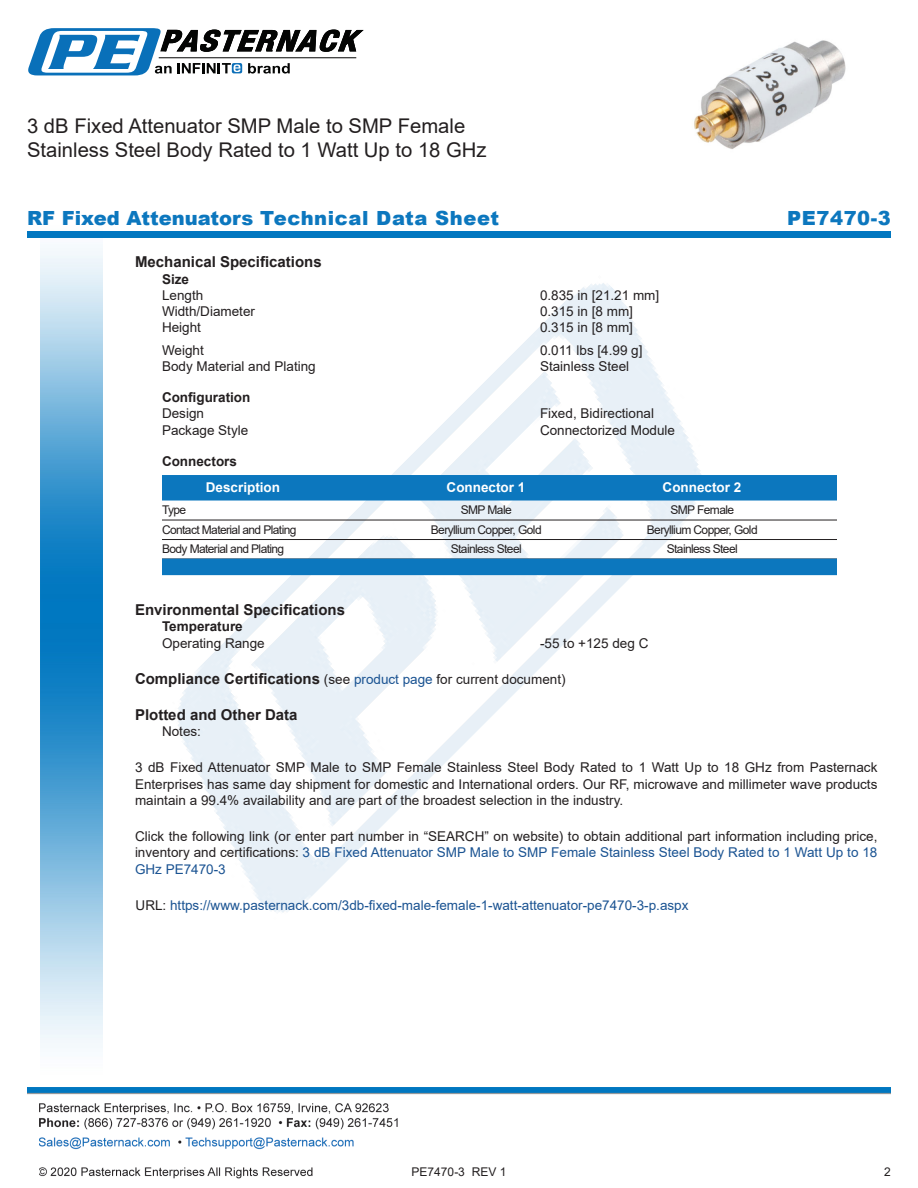
<style>
.page{position:relative;width:918px;height:1188px;background:#fff}
.page>*{position:absolute;margin:0;border:0;box-sizing:border-box;transform-origin:0 0}
.Web_Description_Para{font:20.25px/24.3px "Arial";color:#231f20}
.t1{font:900 19.5px "Arial";letter-spacing:.005em;color:#0c77be}
.t2{font:900 19.5px "Arial";letter-spacing:.025em;color:#0c77be}
.Head1_for_Compliance{font:700 15px "Arial";color:#231f20}
.Head1{font:700 15px "Arial";color:#231f20}
.Web_Description_Para-2{font:13.5px/16.2px "Arial";color:#231f20;text-align:justify}
.Specs_Para{font:13.5px "Arial";color:#231f20}
.Web_Description_Para-3{font:13.5px "Arial";color:#1a5392}
.Table_Header_Connect{font:700 13.5px "Arial";color:#fff}
.Head2{font:700 13.5px "Arial";color:#231f20}
.Head2_after_Head1{font:700 13.5px "Arial";color:#231f20}
.Table_Body_Connector{font:12px "Arial";letter-spacing:-.05em;color:#231f20}
.Table_Body_Connector-2{font:12px "Arial";color:#231f20}
.s1{font-weight:400;font-size:13.5px}
.s2{font-weight:400;font-size:13.5px;color:#1a5392}
.s3{color:#1a5392}
.s4{color:#231f20}
</style>
<div class="page">
<img style="left:39px;top:1103px;width:359px;height:76px">
<img style="left:102px;top:248px;width:719px;height:722px">
<img style="left:27px;top:1088px;width:864px;height:7px">
<img style="left:40px;top:237px;width:62px;height:811px">
<div style="left:27px;top:231px;width:864px;height:6px;background:#0177c0"></div>
<svg style="left:28px;top:28px;width:336px;height:47px"></svg>
<div style="left:162px;top:475px;width:675px;height:26px;background:#0c77be"></div>
<hr style="left:162px;top:520px;width:675px;height:1px;background:#231f20">
<hr style="left:162px;top:539px;width:675px;height:1px;background:#231f20">
<div style="left:162px;top:559px;width:675px;height:16px;background:#0c77be"></div>
<img style="left:694px;top:40px;width:152px;height:109px">
<h1 class="Web_Description_Para" style="left:27px;top:114px;width:461px">3 dB Fixed Attenuator SMP Male to SMP Female<br>Stainless Steel Body Rated to 1 Watt Up to 18 GHz</h1>
<p class="t1" style="left:27px;top:204px;width:474px">RF Fixed Attenuators Technical Data Sheet</p>
<p class="t2" style="left:787px;top:204px;width:105px">PE7470-3</p>
<p class="Head1" style="left:135px;top:252px;width:188px">Mechanical Specifications</p>
<p class="Head2_after_Head1" style="left:162px;top:269px;width:29px">Size</p>
<p class="Specs_Para" style="left:162px;top:286px;width:43px">Length</p>
<p class="Specs_Para" style="left:540px;top:286px;width:121px">0.835 in [21.21 mm]</p>
<p class="Specs_Para" style="left:162px;top:302px;width:95px">Width/Diameter</p>
<p class="Specs_Para" style="left:540px;top:302px;width:95px">0.315 in [8 mm]</p>
<p class="Specs_Para" style="left:162px;top:318px;width:41px">Height</p>
<p class="Specs_Para" style="left:540px;top:318px;width:95px">0.315 in [8 mm]</p>
<p class="Specs_Para" style="left:162px;top:341px;width:43px">Weight</p>
<p class="Specs_Para" style="left:540px;top:341px;width:104px">0.011 lbs [4.99 g]</p>
<p class="Specs_Para" style="left:162px;top:357px;width:155px">Body Material and Plating</p>
<p class="Specs_Para" style="left:540px;top:357px;width:91px">Stainless Steel</p>
<p class="Head2" style="left:162px;top:388px;width:90px">Configuration</p>
<p class="Specs_Para" style="left:162px;top:404px;width:44px">Design</p>
<p class="Specs_Para" style="left:540px;top:404px;width:116px">Fixed, Bidirectional</p>
<p class="Specs_Para" style="left:162px;top:420px;width:88px">Package Style</p>
<p class="Specs_Para" style="left:540px;top:420px;width:137px">Connectorized Module</p>
<p class="Head2" style="left:162px;top:451px;width:77px">Connectors</p>
<p class="Table_Header_Connect" style="left:206px;top:478px;width:76px">Description</p>
<p class="Table_Header_Connect" style="left:447px;top:478px;width:80px">Connector 1</p>
<p class="Table_Header_Connect" style="left:663px;top:478px;width:80px">Connector 2</p>
<p class="Table_Body_Connector" style="left:162px;top:502px;width:26px">Type</p>
<p class="Table_Body_Connector" style="left:461px;top:502px;width:52px">SMP Male</p>
<p class="Table_Body_Connector" style="left:670px;top:502px;width:65px">SMP Female</p>
<p class="Table_Body_Connector" style="left:162px;top:521px;width:136px">Contact Material and Plating</p>
<p class="Table_Body_Connector" style="left:431px;top:521px;width:112px">Beryllium Copper, Gold</p>
<p class="Table_Body_Connector" style="left:647px;top:521px;width:112px">Beryllium Copper, Gold</p>
<p class="Table_Body_Connector" style="left:162px;top:541px;width:124px">Body Material and Plating</p>
<p class="Table_Body_Connector" style="left:451px;top:541px;width:72px">Stainless Steel</p>
<p class="Table_Body_Connector" style="left:667px;top:541px;width:72px">Stainless Steel</p>
<p class="Head1" style="left:135px;top:599px;width:212px">Environmental Specifications</p>
<p class="Head2_after_Head1" style="left:162px;top:617px;width:82px">Temperature</p>
<p class="Specs_Para" style="left:162px;top:634px;width:104px">Operating Range</p>
<p class="Specs_Para" style="left:540px;top:634px;width:110px">-55 to +125 deg C</p>
<p class="Head1_for_Compliance" style="left:135px;top:668px;width:432px">Compliance Certifications <span class="s1">(see</span> <span class="s2">product page</span> <span class="s1">for current document)</span></p>
<p class="Head1_for_Compliance" style="left:135px;top:704px;width:164px">Plotted and Other Data</p>
<p class="Specs_Para" style="left:162px;top:722px;width:41px">Notes:</p>
<h1 class="Web_Description_Para-2" style="left:135px;top:759px;width:744px">3 dB Fixed Attenuator SMP Male to SMP Female Stainless Steel Body Rated to 1 Watt Up to 18 GHz from Pasternack Enterprises has same day shipment for domestic and International orders. Our RF, microwave and millimeter wave products maintain a 99.4% availability and are part of the broadest selection in the industry.</h1>
<h1 class="Web_Description_Para-2" style="left:135px;top:828px;width:744px">Click the following link (or enter part number in “SEARCH” on website) to obtain additional part information including price, inventory and certifications: <span class="s3">3 dB Fixed Attenuator SMP Male to SMP Female Stainless Steel Body Rated to 1 Watt Up to 18<br>GHz PE7470-3</span></h1>
<h1 class="Web_Description_Para-3" style="left:136px;top:896px;width:554px"><span class="s4">URL:</span> https://www.pasternack.com/3db-fixed-male-female-1-watt-attenuator-pe7470-3-p.aspx</h1>
<p class="Table_Body_Connector-2" style="left:412px;top:1163px;width:96px">PE7470-3 REV 1</p>
<p class="Table_Body_Connector" style="left:884px;top:1163px;width:8px">2</p>
</div>
